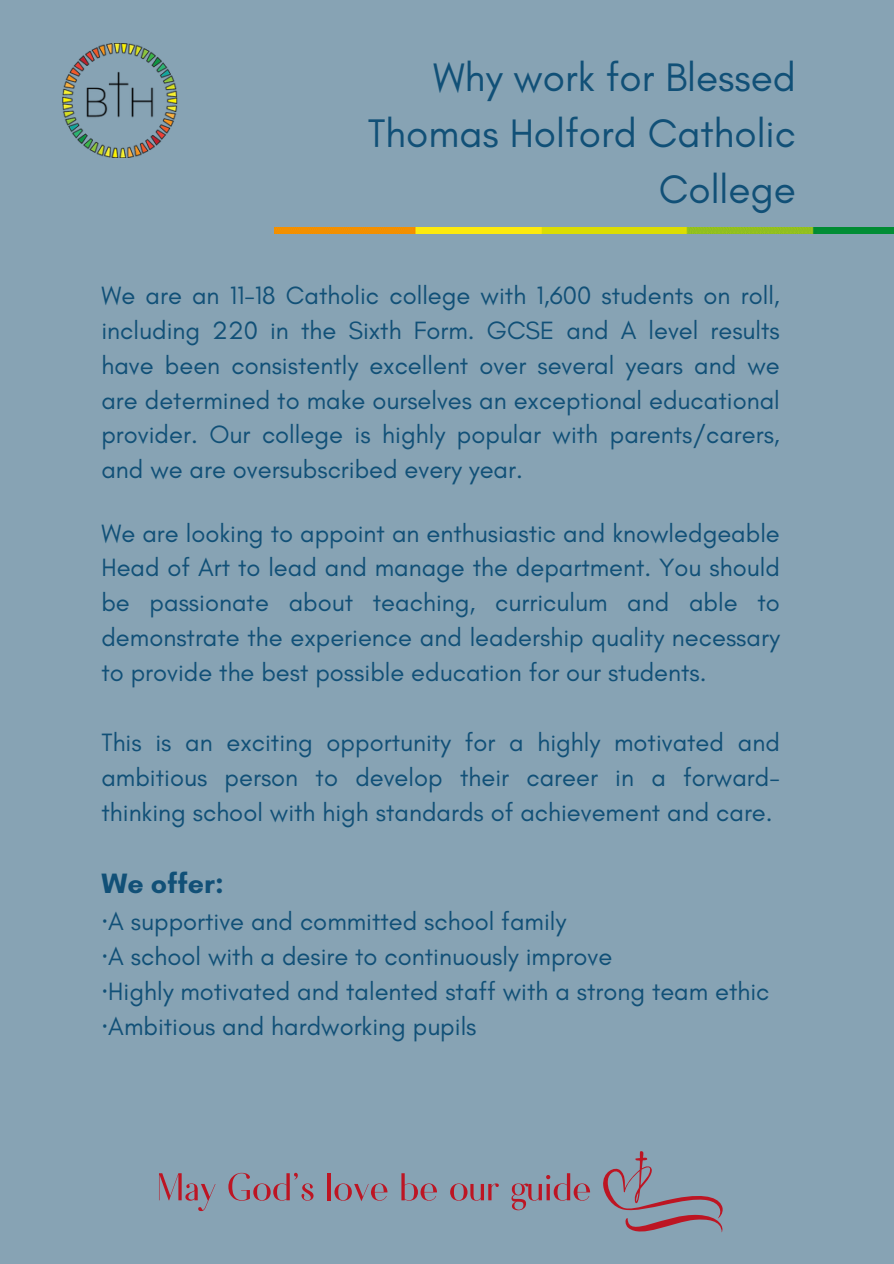
<style>
.page{position:relative;width:894px;height:1264px;background:#fff}
.page>*{position:absolute;margin:0;border:0;box-sizing:border-box;transform-origin:0 0}
.t1{font:51.75px "Fiona";color:#bd1523}
.t2{font:40.5px/56.2px "Glacial Indifference";color:#115077;text-align:right}
.t3{font:700 28.5px "Glacial Indifference";color:#115077}
.t4{font:25.5px/34.8px "Glacial Indifference";color:#115077;text-align:justify}
.s1{font-family:"Noto Sans"}
</style>
<div class="page">
<div style="left:0;top:0;width:893px;height:1263px;background:#87a3b4"></div>
<img style="left:62px;top:43px;width:115px;height:114px">
<img style="left:274px;top:227px;width:619px;height:6px">
<svg style="left:603px;top:1151px;width:120px;height:81px"></svg>
<p class="t2" style="left:367px;top:48px;width:429px">Why work for Blessed<br>Thomas Holford Catholic<br>College</p>
<p class="t4" style="left:101px;top:277px;width:679px">We are an 11-18 Catholic college with 1,600 students on roll, including 220 in the Sixth Form. GCSE and A level results have been consistently excellent over several years and we are determined to make ourselves an exceptional educational provider. Our college is highly popular with parents/carers, and we are oversubscribed every year.</p>
<h2 class="t4" style="left:101px;top:515px;width:679px">We are looking to appoint an enthusiastic and knowledgeable Head of Art to lead and manage the department. You should be passionate about teaching, curriculum and able to demonstrate the experience and leadership quality necessary to provide the best possible education for our students.</h2>
<p class="t4" style="left:101px;top:724px;width:679px">This is an exciting opportunity for a highly motivated and ambitious person to develop their career in a forward&shy;thinking school with high standards of achievement and care.</p>
<p class="t3" style="left:101px;top:865px;width:124px">We offer:</p>
<p class="t4" style="left:101px;top:903px;width:466px"><span class="s1">·</span>A supportive and committed school family</p>
<p class="t4" style="left:101px;top:938px;width:512px"><span class="s1">·</span>A school with a desire to continuously improve</p>
<p class="t4" style="left:101px;top:973px;width:669px"><span class="s1">·</span>Highly motivated and talented staff with a strong team ethic</p>
<p class="t4" style="left:101px;top:1008px;width:376px"><span class="s1">·</span>Ambitious and hardworking pupils</p>
<h1 class="t1" style="left:157px;top:1158px;width:436px">May God’s love be our guide</h1>
</div>
